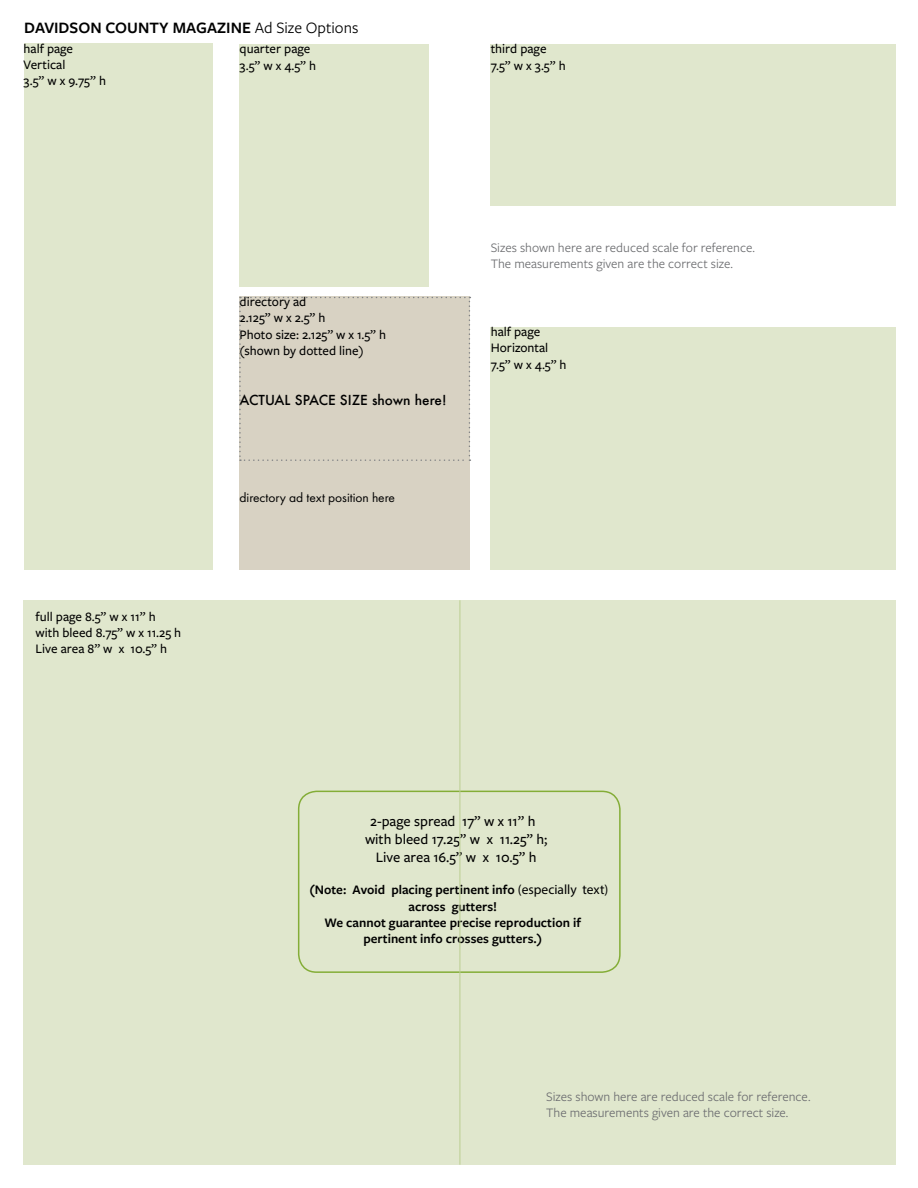
<style>
.page{position:relative;width:918px;height:1188px;background:#fff}
.page>*{position:absolute;margin:0;border:0;box-sizing:border-box;transform-origin:0 0}
.t1{font:600 16.5px "Freight Sans Pro";color:#000}
.t2{font:500 15px/18px "Freight Sans Pro";color:#000;text-align:center}
.t3{font:500 13.5px/16.4px "Freight Sans Pro";color:#000}
.t4{font:13.5px/16.2px "Freight Sans Pro";color:#6d6e71}
.t5{font:600 13.5px "Freight Sans Pro";color:#000}
.t6{font:13.5px "Futura PT";color:#000}
.t7{font:500 13.5px "Futura";color:#000}
.s1{font-weight:400}
.s2{font-family:"Myriad Pro";font-weight:400}
</style>
<div class="page">
<div style="left:240px;top:297px;width:230px;height:273px;background:#d8d2c3"></div>
<div style="left:24px;top:600px;width:872px;height:565px;background:#e0e7cd"></div>
<div style="left:24px;top:43px;width:189px;height:527px;background:#e0e7cd"></div>
<div style="left:240px;top:44px;width:189px;height:243px;background:#e0e7cd"></div>
<div style="left:491px;top:327px;width:405px;height:243px;background:#e0e7cd"></div>
<div style="left:491px;top:44px;width:405px;height:162px;background:#e0e7cd"></div>
<div style="left:298px;top:791px;width:323px;height:182px;border:2px solid #84ad37;border-radius:18px"></div>
<hr style="left:460px;top:600px;width:1px;height:565px;background:#bbce91">
<svg style="left:239px;top:297px;width:231px;height:164px"></svg>
<p class="t1" style="left:24px;top:17px;width:336px">DAVIDSON COUNTY MAGAZINE <span class="s1">Ad Size Options</span></p>
<p class="t3" style="left:24px;top:40px;width:84px">half page<br>Vertical<br>3.5” w x 9.75” h</p>
<p class="t3" style="left:240px;top:40px;width:78px">quarter page<br>3.5” w x 4.5” h</p>
<p class="t3" style="left:491px;top:40px;width:76px">third page<br>7.5” w x 3.5” h</p>
<p class="t3" style="left:36px;top:608px;width:147px">full page 8.5” w x 11” h with bleed 8.75” w x 11.25 h<br>Live area 8” w x 10.5” h</p>
<p class="t3" style="left:240px;top:293px;width:148px">directory ad<br>2.125” w x 2.5” h<br>Photo size: 2.125” w x 1.5” h (shown by dotted line)</p>
<p class="t7" style="left:240px;top:391px;width:209px">ACTUAL SPACE SIZE shown here!</p>
<p class="t6" style="left:240px;top:490px;width:157px">directory ad text position here</p>
<p class="t4" style="left:491px;top:239px;width:266px">Sizes shown here are reduced scale for reference.<br>The measurements given are the correct size.</p>
<p class="t3" style="left:491px;top:323px;width:77px">half page<br>Horizontal<br>7.5” w x 4.5” h</p>
<p class="t2" style="left:365px;top:812px;width:184px">2-page spread 17” w x 11” h with bleed 17.25” w x 11.25” h;<br>Live area 16.5” w x 10.5” h</p>
<p class="t5" style="left:310px;top:881px;width:300px">(Note: Avoid placing pertinent info <span class="s2">(especially text)</span></p>
<p class="t5" style="left:409px;top:897px;width:90px">across gutters!</p>
<p class="t5" style="left:325px;top:913px;width:258px">We cannot guarantee precise reproduction if</p>
<p class="t5" style="left:363px;top:929px;width:180px">pertinent info crosses gutters.)</p>
<p class="t4" style="left:546px;top:1087px;width:266px">Sizes shown here are reduced scale for reference.<br>The measurements given are the correct size.</p>
</div>
